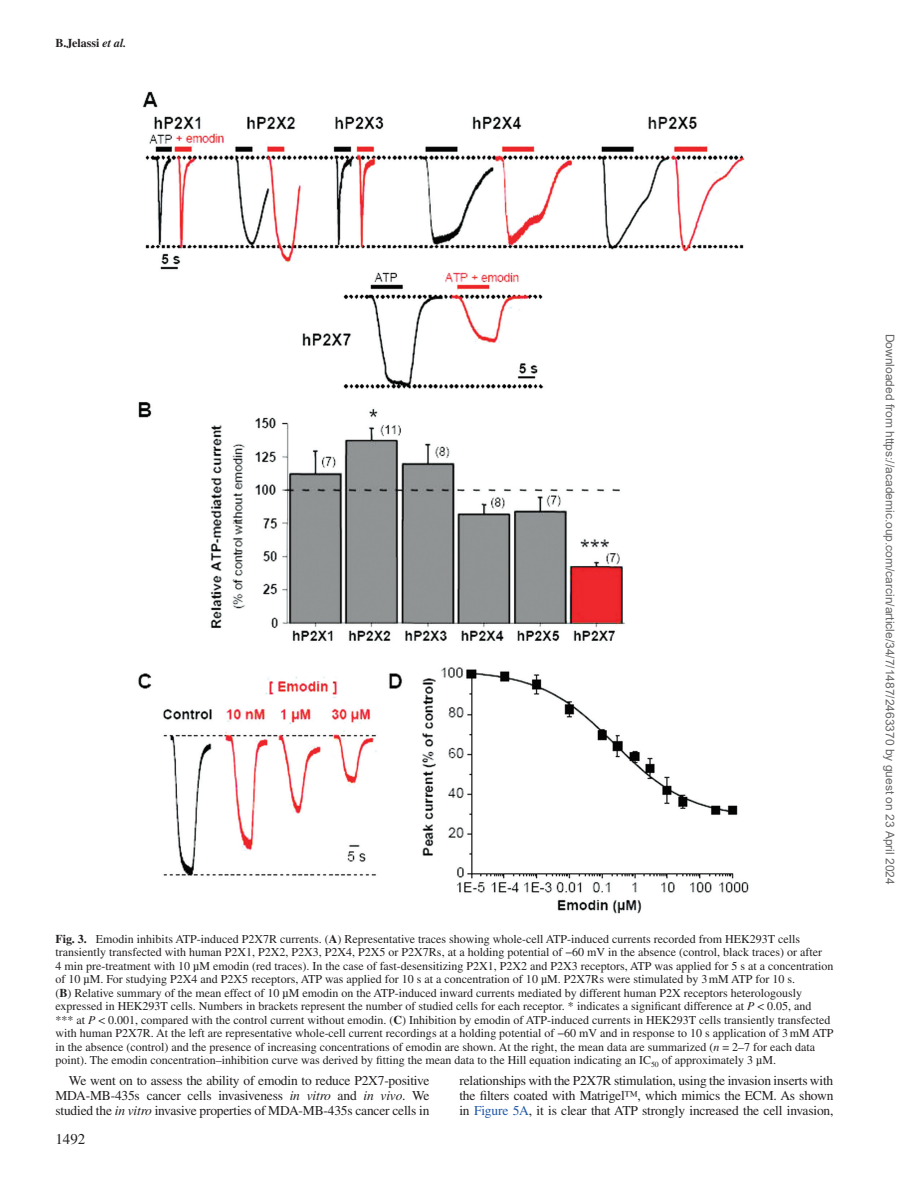
<style>
.page{position:relative;width:919px;height:1187px;background:#fff}
.page>*{position:absolute;margin:0;border:0;box-sizing:border-box;transform-origin:0 0}
.t1{font:15px "Times LT Std";color:#231f20}
.t2{font:13.5px/15px "Times LT Std";letter-spacing:-.015em;color:#231f20;text-align:justify}
.t3{font:12px/13.5px "Times LT Std";color:#231f20}
.t4{font:12px "Arial";color:#666}
.t5{font:700 12px "Times LT Std";color:#231f20}
.s1{font-style:italic}
.s2{font-weight:700}
.s3{font-family:"Gandhari Unicode"}
.s4{color:#1e56a6}
</style>
<div class="page">
<img style="left:138px;top:91px;width:611px;height:823px">
<p class="t5" style="left:55px;top:36px;width:73px">B.Jelassi <span class="s1">et al.</span></p>
<p class="t3" style="left:55px;top:931px;width:779px"><span class="s2">Fig. 3.</span> Emodin inhibits ATP-induced P2X7R currents. (<span class="s2">A</span>) Representative traces showing whole-cell ATP-induced currents recorded from HEK293T cells transiently transfected with human P2X1, P2X2, P2X3, P2X4, P2X5 or P2X7Rs, at a holding potential of −60 mV in the absence (control, black traces) or after<br>4 min pre-treatment with 10 <span class="s3">µ</span>M emodin (red traces). In the case of fast-desensitizing P2X1, P2X2 and P2X3 receptors, ATP was applied for 5 s at a concentration of 10 <span class="s3">µ</span>M. For studying P2X4 and P2X5 receptors, ATP was applied for 10 s at a concentration of 10 <span class="s3">µ</span>M. P2X7Rs were stimulated by 3mM ATP for 10 s.<br>(<span class="s2">B</span>) Relative summary of the mean effect of 10 <span class="s3">µ</span>M emodin on the ATP-induced inward currents mediated by different human P2X receptors heterologously expressed in HEK293T cells. Numbers in brackets represent the number of studied cells for each receptor. * indicates a significant difference at <span class="s1">P</span> &lt; 0.05, and<br>*** at <span class="s1">P</span> &lt; 0.001, compared with the control current without emodin. (<span class="s2">C</span>) Inhibition by emodin of ATP-induced currents in HEK293T cells transiently transfected with human P2X7R. At the left are representative whole-cell current recordings at a holding potential of −60 mV and in response to 10 s application of 3mM ATP in the absence (control) and the presence of increasing concentrations of emodin are shown. At the right, the mean data are summarized (<span class="s1">n</span> = 2–7 for each data point). The emodin concentration–inhibition curve was derived by fitting the mean data to the Hill equation indicating an IC<sub>50</sub> of approximately 3 <span class="s3">µ</span>M.</p>
<p class="t2" style="left:55px;top:1073px;width:375px;text-indent:14px">We went on to assess the ability of emodin to reduce P2X7-positive MDA-MB-435s cancer cells invasiveness <span class="s1">in vitro</span> and <span class="s1">in vivo</span>. We studied the <span class="s1">in vitro</span> invasive properties of MDA-MB-435s cancer cells in</p>
<p class="t2" style="left:459px;top:1073px;width:375px">relationships with the P2X7R stimulation, using the invasion inserts with the filters coated with Matrigel™, which mimics the ECM. As shown in <span class="s4">Figure 5A</span>, it is clear that ATP strongly increased the cell invasion,</p>
<p class="t1" style="left:55px;top:1130px;width:31px">1492</p>
<p class="t4" style="left:894px;top:334px;width:552px;rotate:90deg">Downloaded from https://academic.oup.com/carcin/article/34/7/1487/2463370 by guest on 23 April 2024</p>
</div>
